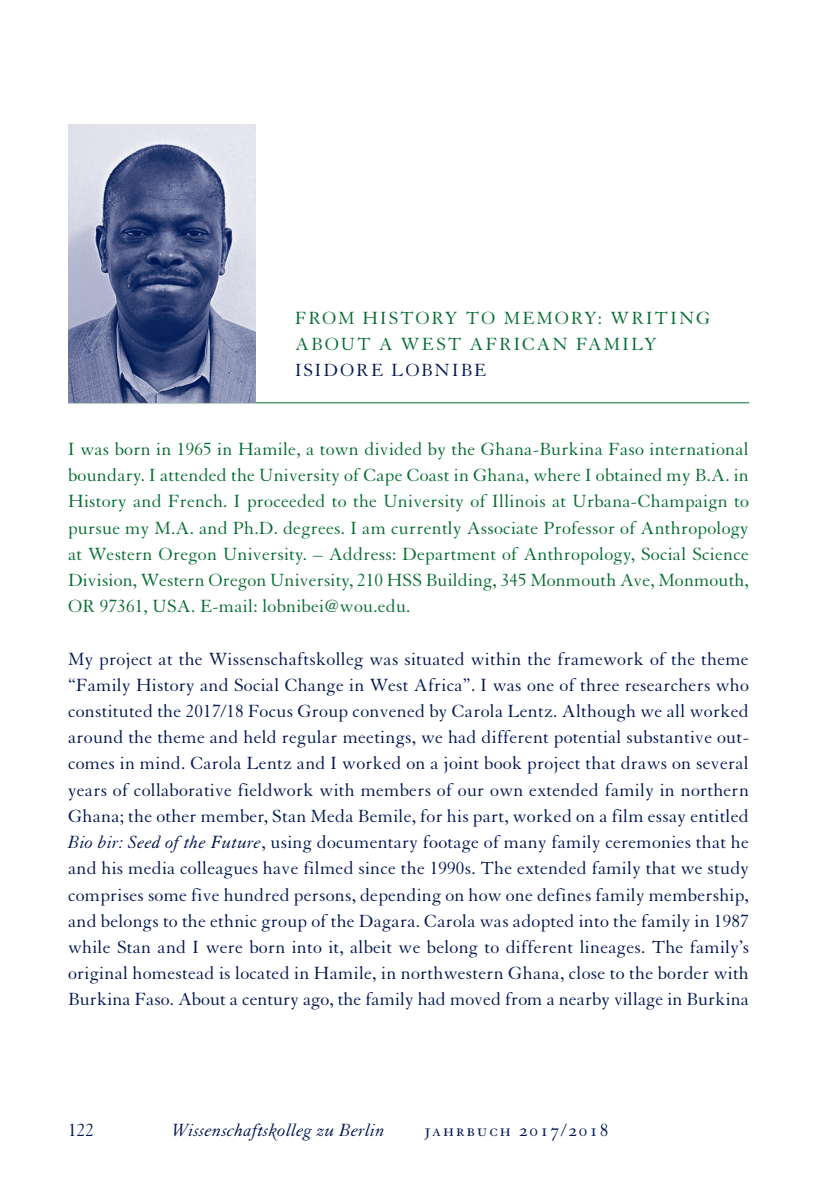
<style>
.page{position:relative;width:840px;height:1191px;background:#fff}
.page>*{position:absolute;margin:0;border:0;box-sizing:border-box;transform-origin:0 0}
.t1{font:19.2px/26.2px "Granjon";color:#001751;text-align:justify}
.t2{font:19.2px/26.2px "Granjon";letter-spacing:.01em;color:#046c2f;text-align:justify}
.t3{font:19.2px/26.2px "Granjon";letter-spacing:.095em;color:#046c2f}
.t4{font:italic 19.2px "Granjon";letter-spacing:.01em;color:#001751}
.t5{font:19.2px "Granjon SC";letter-spacing:.1em;color:#001751}
.t6{font:19.2px "Granjon";letter-spacing:.09em;color:#001751}
.s1{font-style:italic}
</style>
<div class="page">
<hr style="left:68px;top:402px;width:680px;height:1px;background:#046c2f">
<img style="left:68px;top:125px;width:187px;height:277px">
<p class="t3" style="left:295px;top:305px;width:416px">FROM HISTORY TO MEMORY: WRITING<br>ABOUT A WEST AFRICAN FAMILY</p>
<p class="t6" style="left:295px;top:360px;width:192px">ISIDORE LOBNIBE</p>
<p class="t2" style="left:68px;top:436px;width:682px">I was born in 1965 in Hamile, a town divided by the Ghana-Burkina Faso international boundary. I attended the University of Cape Coast in Ghana, where I obtained my B.A. in History and French. I proceeded to the University of Illinois at Urbana-Champaign to pursue my M.A. and Ph.D. degrees. I am currently Associate Professor of Anthropology at Western Oregon University. – Address: Department of Anthropology, Social Science Division, Western Oregon University, 210 HSS Building, 345 Monmouth Ave, Monmouth, OR 97361, USA. E-mail: lobnibei@wou.edu.</p>
<p class="t1" style="left:68px;top:646px;width:682px">My project at the Wissenschaftskolleg was situated within the framework of the theme “Family History and Social Change in West Africa”. I was one of three researchers who constituted the 2017/18 Focus Group convened by Carola Lentz. Although we all worked around the theme and held regular meetings, we had different potential substantive out&shy;comes in mind. Carola Lentz and I worked on a joint book project that draws on several years of collaborative fieldwork with members of our own extended family in northern Ghana; the other member, Stan Meda Bemile, for his part, worked on a film essay entitled <span class="s1">Bio bir: Seed of the Future</span>, using documentary footage of many family ceremonies that he and his media colleagues have filmed since the 1990s. The extended family that we study comprises some five hundred persons, depending on how one defines family membership, and belongs to the ethnic group of the Dagara. Carola was adopted into the family in 1987 while Stan and I were born into it, albeit we belong to different lineages. The family’s original homestead is located in Hamile, in northwestern Ghana, close to the border with Burkina Faso. About a century ago, the family had moved from a nearby village in Burkina</p>
<p class="t1" style="left:68px;top:1117px;width:28px">122</p>
<p class="t4" style="left:172px;top:1120px;width:214px">Wissenschaftskolleg zu Berlin</p>
<p class="t5" style="left:424px;top:1120px;width:185px">jahrbuch 2017/2018</p>
</div>
